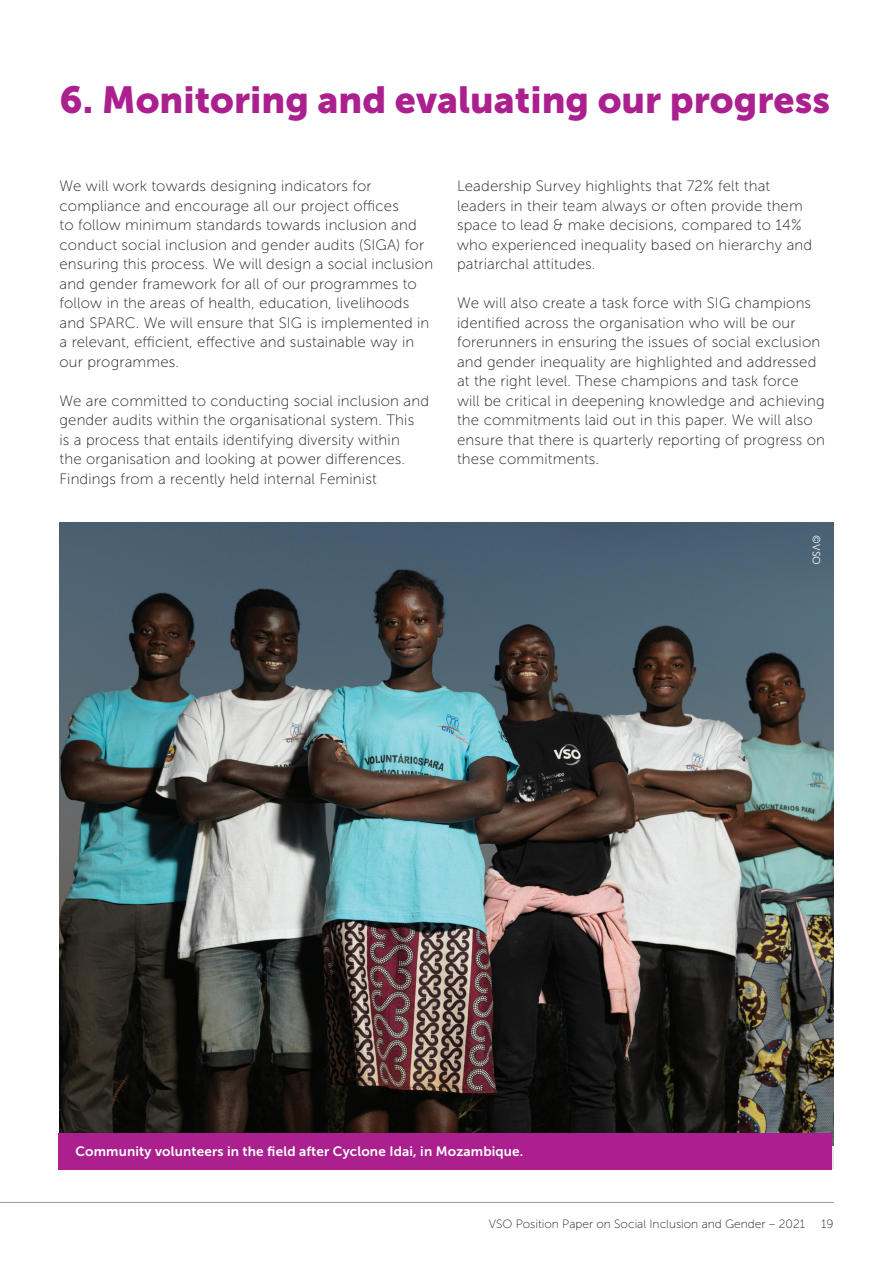
<style>
.page{position:relative;width:893px;height:1263px;background:#fff}
.page>*{position:absolute;margin:0;border:0;box-sizing:border-box;transform-origin:0 0}
.Subheadings{font:37.5px "Museo Sans 900";color:#ab208e}
.Subheadings-2{font:15px/19.5px "Museo Sans 100";letter-spacing:.01em;color:#231f20}
.Captions{font:13.5px "Museo Sans 700";letter-spacing:.01em;color:#fff}
.t1{font:12px "Museo Sans 100";color:#231f20}
.t2{font:10.5px "Museo Sans 300";color:#fff}
</style>
<div class="page">
<hr style="left:0;top:1202px;width:833px;height:1px;background:#939598">
<img style="left:60px;top:523px;width:773px;height:623px">
<div style="left:58px;top:1133px;width:774px;height:36px;background:#ab208e"></div>
<p class="Subheadings" style="left:60px;top:79px;width:772px">6. Monitoring and evaluating our progress</p>
<p class="Subheadings-2" style="left:60px;top:176px;width:375px">We will work towards designing indicators for compliance and encourage all our project offices<br>to follow minimum standards towards inclusion and conduct social inclusion and gender audits (SIGA) for ensuring this process. We will design a social inclusion and gender framework for all of our programmes to follow in the areas of health, education, livelihoods and SPARC. We will ensure that SIG is implemented in a relevant, efficient, effective and sustainable way in our programmes.</p>
<p class="Subheadings-2" style="left:60px;top:391px;width:371px">We are committed to conducting social inclusion and gender audits within the organisational system. This<br>is a process that entails identifying diversity within<br>the organisation and looking at power differences.<br>Findings from a recently held internal Feminist</p>
<p class="Subheadings-2" style="left:457px;top:176px;width:357px">Leadership Survey highlights that 72% felt that leaders in their team always or often provide them space to lead &amp; make decisions, compared to 14% who experienced inequality based on hierarchy and patriarchal attitudes.</p>
<p class="Subheadings-2" style="left:457px;top:293px;width:369px">We will also create a task force with SIG champions identified across the organisation who will be our forerunners in ensuring the issues of social exclusion and gender inequality are highlighted and addressed at the right level. These champions and task force will be critical in deepening knowledge and achieving the commitments laid out in this paper. We will also ensure that there is quarterly reporting of progress on these commitments.</p>
<p class="t2" style="left:822px;top:535px;width:31px;rotate:90deg">©VSO</p>
<p class="Captions" style="left:75px;top:1144px;width:449px">Community volunteers in the field after Cyclone Idai, in Mozambique.</p>
<p class="t1" style="left:489px;top:1217px;width:318px">VSO Position Paper on Social Inclusion and Gender – 2021</p>
<p class="t1" style="left:821px;top:1217px;width:14px">19</p>
</div>
